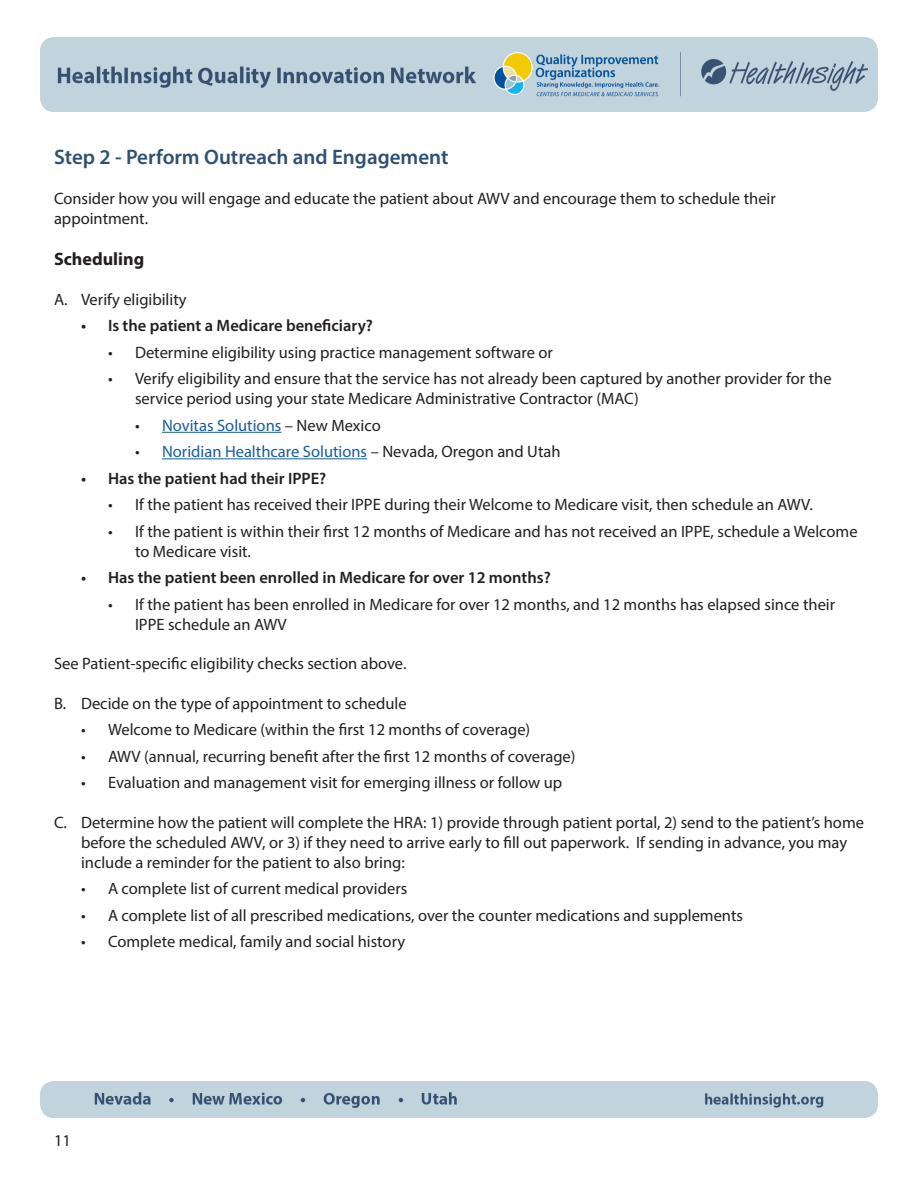
<style>
.page{position:relative;width:918px;height:1188px;background:#fff}
.page>*{position:absolute;margin:0;border:0;box-sizing:border-box;transform-origin:0 0}
.t1{font:600 21px "Myriad Pro";color:#2e5072}
.t2{font:700 18px "Myriad Pro";color:#231f20}
.t3{font:16.5px/19.8px "Myriad Pro";color:#231f20}
.t4{font:600 16.5px "Myriad Pro";color:#231f20}
.t5{font:16.5px "Myriad Pro";color:#175d9e}
.s1{color:#231f20}
</style>
<div class="page">
<img style="left:40px;top:37px;width:837px;height:74px">
<img style="left:40px;top:1081px;width:838px;height:37px">
<hr style="left:162px;top:432px;width:119px;height:1px;background:#175d9e">
<hr style="left:162px;top:458px;width:205px;height:1px;background:#175d9e">
<p class="t1" style="left:54px;top:144px;width:396px">Step 2 - Perform Outreach and Engagement</p>
<p class="t3" style="left:54px;top:188px;width:723px">Consider how you will engage and educate the patient about AWV and encourage them to schedule their appointment.</p>
<p class="t2" style="left:54px;top:247px;width:92px">Scheduling</p>
<p class="t3" style="left:54px;top:289px;width:134px">A. Verify eligibility</p>
<p class="t4" style="left:81px;top:315px;width:294px">• Is the patient a Medicare beneficiary?</p>
<p class="t3" style="left:108px;top:342px;width:446px">• Determine eligibility using practice management software or</p>
<p class="t3" style="left:135px;top:369px;width:698px;text-indent:-27px">• Verify eligibility and ensure that the service has not already been captured by another provider for the service period using your state Medicare Administrative Contractor (MAC)</p>
<p class="t5" style="left:135px;top:415px;width:247px"><span class="s1">•</span> Novitas Solutions <span class="s1">– New Mexico</span></p>
<p class="t5" style="left:135px;top:441px;width:427px"><span class="s1">•</span> Noridian Healthcare Solutions <span class="s1">– Nevada, Oregon and Utah</span></p>
<p class="t4" style="left:81px;top:468px;width:247px">• Has the patient had their IPPE?</p>
<p class="t3" style="left:108px;top:495px;width:706px">• If the patient has received their IPPE during their Welcome to Medicare visit, then schedule an AWV.</p>
<p class="t3" style="left:135px;top:521px;width:724px;text-indent:-27px">• If the patient is within their first 12 months of Medicare and has not received an IPPE, schedule a Welcome to Medicare visit.</p>
<p class="t4" style="left:81px;top:567px;width:471px">• Has the patient been enrolled in Medicare for over 12 months?</p>
<p class="t3" style="left:135px;top:594px;width:702px;text-indent:-27px">• If the patient has been enrolled in Medicare for over 12 months, and 12 months has elapsed since their<br>IPPE schedule an AWV</p>
<p class="t3" style="left:54px;top:653px;width:354px">See Patient-specific eligibility checks section above.</p>
<p class="t3" style="left:54px;top:693px;width:354px">B. Decide on the type of appointment to schedule</p>
<p class="t3" style="left:81px;top:720px;width:451px">• Welcome to Medicare (within the first 12 months of coverage)</p>
<p class="t3" style="left:81px;top:746px;width:496px">• AWV (annual, recurring benefit after the first 12 months of coverage)</p>
<p class="t3" style="left:81px;top:773px;width:483px">• Evaluation and management visit for emerging illness or follow up</p>
<p class="t3" style="left:81px;top:812px;width:785px;text-indent:-27px">C. Determine how the patient will complete the HRA: 1) provide through patient portal, 2) send to the patient’s home before the scheduled AWV, or 3) if they need to arrive early to fill out paperwork. If sending in advance, you may include a reminder for the patient to also bring:</p>
<p class="t3" style="left:81px;top:878px;width:328px">• A complete list of current medical providers</p>
<p class="t3" style="left:81px;top:905px;width:664px">• A complete list of all prescribed medications, over the counter medications and supplements</p>
<p class="t3" style="left:81px;top:932px;width:326px">• Complete medical, family and social history</p>
<p class="t3" style="left:54px;top:1131px;width:18px">11</p>
</div>
